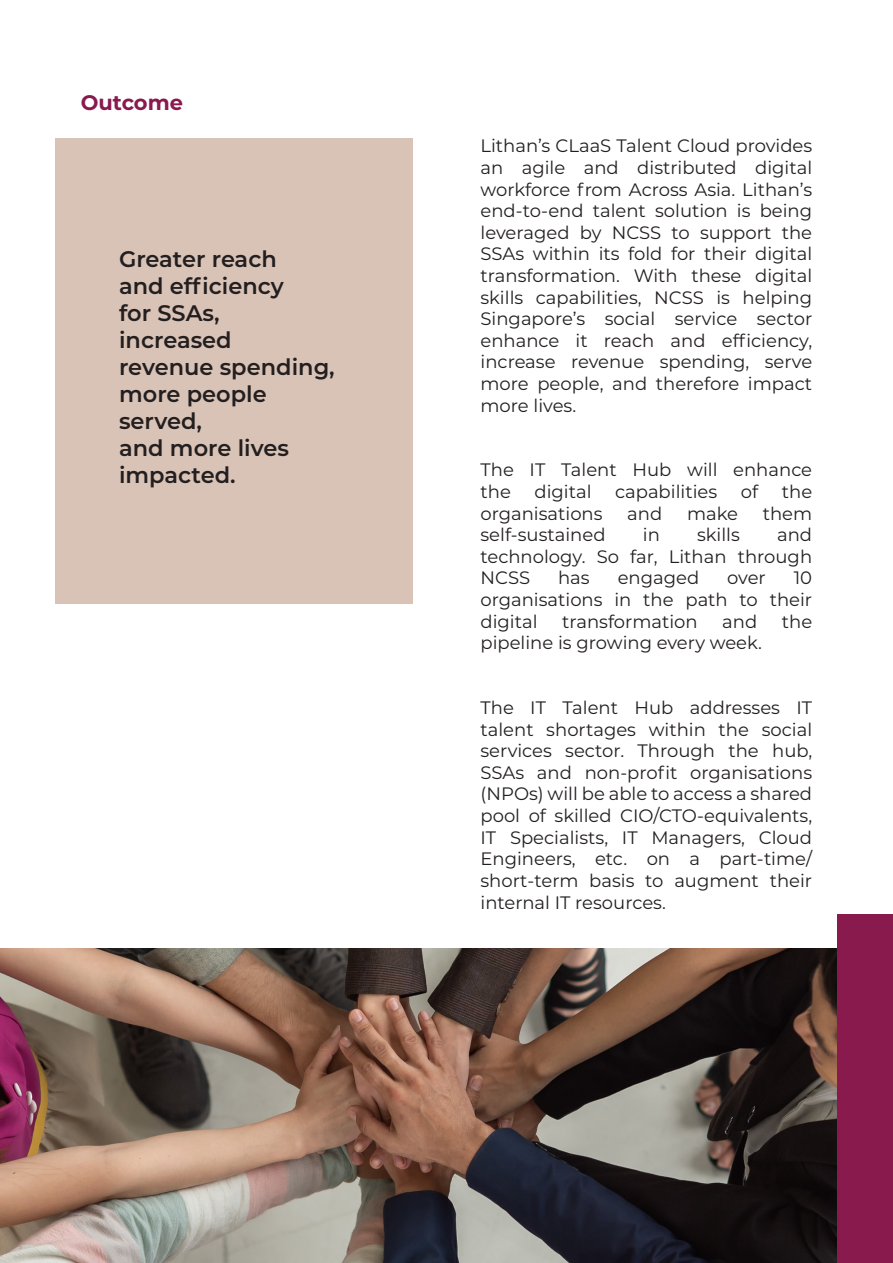
<style>
.page{position:relative;width:893px;height:1263px;background:#fff}
.page>*{position:absolute;margin:0;border:0;box-sizing:border-box;transform-origin:0 0}
.t1{font:600 22.5px/27px "Montserrat";color:#231f20}
.t2{font:700 21px "Montserrat";color:#891a4e}
.t3{font:18px/21.6px "Montserrat";color:#231f20}
</style>
<div class="page">
<div style="left:55px;top:139px;width:357px;height:465px;background:#d9c3b6"></div>
<img style="left:0;top:948px;width:838px;height:315px">
<div style="left:838px;top:914px;width:55px;height:349px;background:#891a4e"></div>
<p class="t2" style="left:81px;top:87px;width:104px">Outcome</p>
<p class="t1" style="left:119px;top:245px;width:159px">Greater reach</p>
<p class="t1" style="left:119px;top:272px;width:166px">and efficiency</p>
<p class="t1" style="left:119px;top:299px;width:102px">for SSAs,</p>
<p class="t1" style="left:119px;top:326px;width:114px">increased</p>
<p class="t1" style="left:119px;top:353px;width:217px">revenue spending,</p>
<p class="t1" style="left:119px;top:380px;width:149px">more people served,</p>
<p class="t1" style="left:119px;top:434px;width:171px">and more lives</p>
<p class="t1" style="left:119px;top:461px;width:118px">impacted.</p>
<p class="t3" style="left:480px;top:135px;width:333px">Lithan’s CLaaS Talent Cloud provides</p>
<p class="t3" style="left:480px;top:156px;width:333px">an agile and distributed digital</p>
<p class="t3" style="left:480px;top:178px;width:333px;text-align:justify">workforce from Across Asia. Lithan’s end-to-end talent solution is being leveraged by NCSS to support the SSAs within its fold for their digital</p>
<p class="t3" style="left:480px;top:264px;width:333px">transformation. With these digital</p>
<p class="t3" style="left:480px;top:286px;width:333px">skills capabilities, NCSS is helping<br>Singapore’s social service sector</p>
<p class="t3" style="left:480px;top:329px;width:333px">enhance it reach and efficiency,</p>
<p class="t3" style="left:480px;top:351px;width:333px;text-align:justify">increase revenue spending, serve more people, and therefore impact more lives.</p>
<p class="t3" style="left:480px;top:459px;width:333px">The IT Talent Hub will enhance the</p>
<p class="t3" style="left:534px;top:480px;width:59px">digital</p>
<p class="t3" style="left:615px;top:480px;width:104px">capabilities</p>
<p class="t3" style="left:741px;top:480px;width:19px">of</p>
<p class="t3" style="left:782px;top:480px;width:32px">the</p>
<p class="t3" style="left:480px;top:502px;width:124px">organisations</p>
<p class="t3" style="left:627px;top:502px;width:37px">and</p>
<p class="t3" style="left:687px;top:502px;width:53px">make</p>
<p class="t3" style="left:763px;top:502px;width:51px">them</p>
<p class="t3" style="left:480px;top:523px;width:127px">self-sustained</p>
<p class="t3" style="left:643px;top:523px;width:19px">in</p>
<p class="t3" style="left:697px;top:523px;width:44px">skills</p>
<p class="t3" style="left:777px;top:523px;width:37px">and</p>
<p class="t3" style="left:480px;top:545px;width:333px">technology. So far, Lithan through<br>NCSS</p>
<p class="t3" style="left:558px;top:567px;width:33px">has</p>
<p class="t3" style="left:618px;top:567px;width:83px">engaged</p>
<p class="t3" style="left:727px;top:567px;width:40px">over</p>
<p class="t3" style="left:794px;top:567px;width:20px">10</p>
<p class="t3" style="left:480px;top:588px;width:333px">organisations in the path to their</p>
<p class="t3" style="left:480px;top:610px;width:59px">digital</p>
<p class="t3" style="left:562px;top:610px;width:137px">transformation</p>
<p class="t3" style="left:722px;top:610px;width:37px">and</p>
<p class="t3" style="left:782px;top:610px;width:32px">the</p>
<p class="t3" style="left:480px;top:631px;width:283px">pipeline is growing every week.</p>
<p class="t3" style="left:480px;top:696px;width:333px">The IT Talent Hub addresses IT</p>
<p class="t3" style="left:480px;top:718px;width:333px">talent shortages within the social</p>
<p class="t3" style="left:480px;top:739px;width:333px">services sector. Through the hub,<br>SSAs and non-profit organisations</p>
<p class="t3" style="left:480px;top:783px;width:333px">(NPOs) will be able to access a shared pool of skilled CIO/CTO-equivalents,</p>
<p class="t3" style="left:480px;top:826px;width:333px">IT Specialists, IT Managers, Cloud<br>Engineers, etc. on a part-time/</p>
<p class="t3" style="left:480px;top:869px;width:333px">short-term basis to augment their</p>
<p class="t3" style="left:480px;top:891px;width:187px">internal IT resources.</p>
</div>
